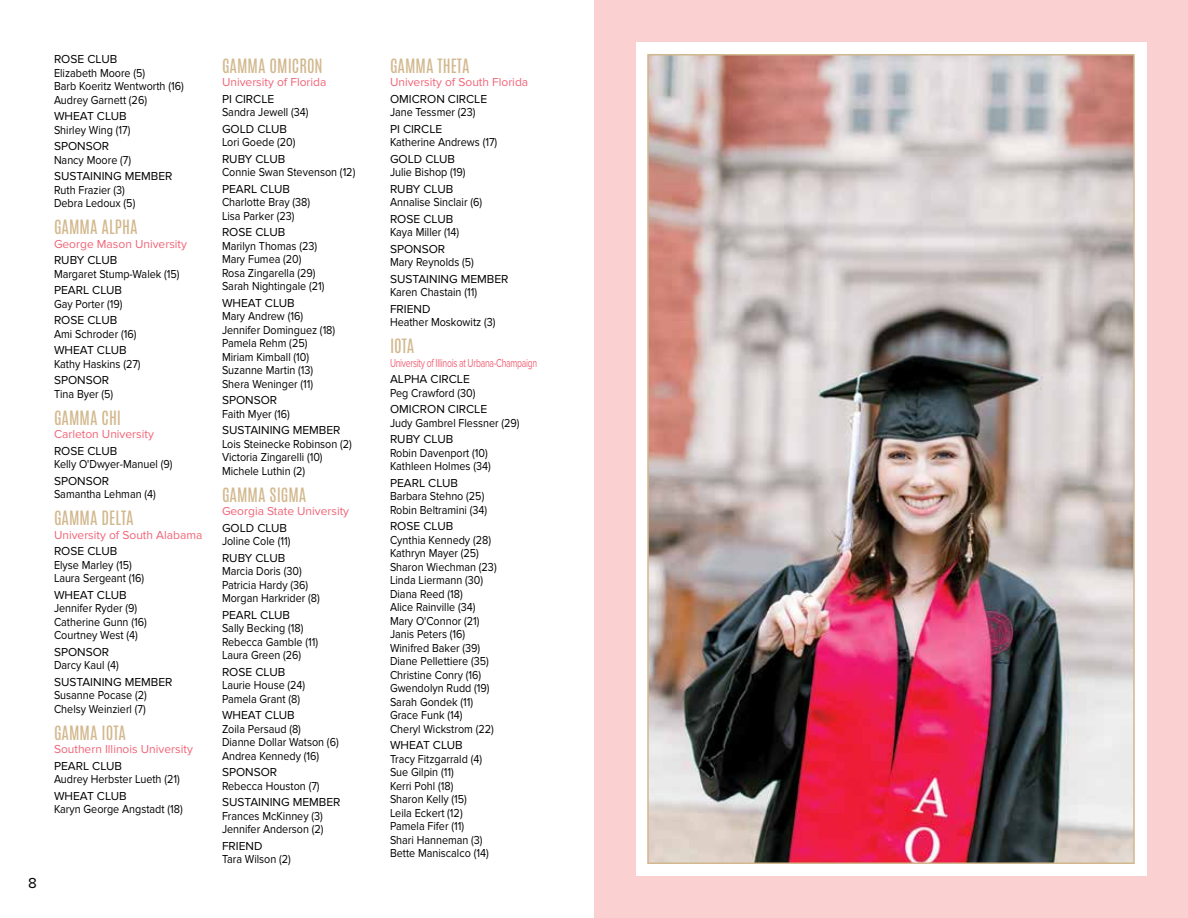
<style>
.page{position:relative;width:1188px;height:918px;background:#fff}
.page>*{position:absolute;margin:0;border:0;box-sizing:border-box;transform-origin:0 0}
.t1{font:16.5px "Antonio";color:#d2b88d}
.t2{font:15px "Proxima Nova";color:#000}
.t3{font:12px/13.5px "Proxima Nova";color:#000}
.t4{font:12px "Proxima Nova";color:#f16477}
.t5{font:12px "Proxima Nova";letter-spacing:-.03em;color:#f16477;scale:.72 1}
</style>
<div class="page">
<div style="left:594px;top:0;width:594px;height:918px;background:#fbd0d1"></div>
<svg style="left:636px;top:43px;width:510px;height:833px;background:#f5efea"></svg>
<img style="left:650px;top:57px;width:482px;height:804px">
<p class="t3" style="left:54px;top:53px;width:131px">ROSE CLUB<br>Elizabeth Moore (5)<br>Barb Koeritz Wentworth (16)<br>Audrey Garnett (26)</p>
<p class="t3" style="left:54px;top:110px;width:78px">WHEAT CLUB<br>Shirley Wing (17)</p>
<p class="t3" style="left:54px;top:140px;width:79px">SPONSOR<br>Nancy Moore (7)</p>
<p class="t3" style="left:54px;top:170px;width:120px">SUSTAINING MEMBER<br>Ruth Frazier (3)<br>Debra Ledoux (5)</p>
<h1 class="t1" style="left:54px;top:215px;width:85px">GAMMA ALPHA</h1>
<p class="t4" style="left:54px;top:237px;width:135px">George Mason University</p>
<p class="t3" style="left:54px;top:254px;width:127px">RUBY CLUB<br>Margaret Stump-Walek (15)</p>
<p class="t3" style="left:54px;top:284px;width:70px">PEARL CLUB<br>Gay Porter (19)</p>
<p class="t3" style="left:54px;top:314px;width:84px">ROSE CLUB<br>Ami Schroder (16)</p>
<p class="t3" style="left:54px;top:344px;width:88px">WHEAT CLUB<br>Kathy Haskins (27)</p>
<p class="t3" style="left:54px;top:374px;width:61px">SPONSOR<br>Tina Byer (5)</p>
<h1 class="t1" style="left:54px;top:406px;width:69px">GAMMA CHI</h1>
<p class="t4" style="left:54px;top:428px;width:101px">Carleton University</p>
<p class="t3" style="left:54px;top:444px;width:120px">ROSE CLUB<br>Kelly O'Dwyer-Manuel (9)</p>
<p class="t3" style="left:54px;top:474px;width:103px">SPONSOR<br>Samantha Lehman (4)</p>
<h1 class="t1" style="left:54px;top:506px;width:81px">GAMMA DELTA</h1>
<p class="t4" style="left:54px;top:528px;width:150px">University of South Alabama</p>
<p class="t3" style="left:54px;top:545px;width:92px">ROSE CLUB<br>Elyse Marley (15)<br>Laura Sergeant (16)</p>
<p class="t3" style="left:54px;top:588px;width:94px">WHEAT CLUB<br>Jennifer Ryder (9)<br>Catherine Gunn (16)<br>Courtney West (4)</p>
<p class="t3" style="left:54px;top:645px;width:66px">SPONSOR<br>Darcy Kaul (4)</p>
<p class="t3" style="left:54px;top:675px;width:120px">SUSTAINING MEMBER<br>Susanne Pocase (2)<br>Chelsy Weinzierl (7)</p>
<h1 class="t1" style="left:54px;top:721px;width:74px">GAMMA IOTA</h1>
<p class="t4" style="left:54px;top:743px;width:140px">Southern Illinois University</p>
<p class="t3" style="left:54px;top:759px;width:127px">PEARL CLUB<br>Audrey Herbster Lueth (21)</p>
<p class="t3" style="left:54px;top:789px;width:130px">WHEAT CLUB<br>Karyn George Angstadt (18)</p>
<p class="t2" style="left:28px;top:874px;width:10px">8</p>
<h1 class="t1" style="left:222px;top:54px;width:102px">GAMMA OMICRON</h1>
<p class="t4" style="left:222px;top:75px;width:106px">University of Florida</p>
<p class="t3" style="left:222px;top:92px;width:88px">PI CIRCLE<br>Sandra Jewell (34)</p>
<p class="t3" style="left:222px;top:122px;width:75px">GOLD CLUB<br>Lori Goede (20)</p>
<p class="t3" style="left:222px;top:152px;width:135px">RUBY CLUB<br>Connie Swan Stevenson (12)</p>
<p class="t3" style="left:222px;top:182px;width:90px">PEARL CLUB<br>Charlotte Bray (38)<br>Lisa Parker (23)</p>
<p class="t3" style="left:222px;top:226px;width:104px">ROSE CLUB<br>Marilyn Thomas (23)<br>Mary Fumea (20)<br>Rosa Zingarella (29)<br>Sarah Nightingale (21)</p>
<p class="t3" style="left:222px;top:296px;width:115px">WHEAT CLUB<br>Mary Andrew (16)<br>Jennifer Dominguez (18)<br>Pamela Rehm (25)<br>Miriam Kimball (10)<br>Suzanne Martin (13)<br>Shera Weninger (11)</p>
<p class="t3" style="left:222px;top:394px;width:69px">SPONSOR<br>Faith Myer (16)</p>
<p class="t3" style="left:222px;top:424px;width:131px">SUSTAINING MEMBER<br>Lois Steinecke Robinson (2)<br>Victoria Zingarelli (10)<br>Michele Luthin (2)</p>
<h1 class="t1" style="left:222px;top:483px;width:86px">GAMMA SIGMA</h1>
<p class="t4" style="left:222px;top:504px;width:129px">Georgia State University</p>
<p class="t3" style="left:222px;top:521px;width:70px">GOLD CLUB<br>Joline Cole (11)</p>
<p class="t3" style="left:222px;top:551px;width:99px">RUBY CLUB<br>Marcia Doris (30)<br>Patricia Hardy (36)<br>Morgan Harkrider (8)</p>
<p class="t3" style="left:222px;top:608px;width:98px">PEARL CLUB<br>Sally Becking (18)<br>Rebecca Gamble (11)<br>Laura Green (26)</p>
<p class="t3" style="left:222px;top:665px;width:85px">ROSE CLUB<br>Laurie House (24)<br>Pamela Grant (8)</p>
<p class="t3" style="left:222px;top:709px;width:118px">WHEAT CLUB<br>Zoila Persaud (8)<br>Dianne Dollar Watson (6)<br>Andrea Kennedy (16)</p>
<p class="t3" style="left:222px;top:766px;width:99px">SPONSOR<br>Rebecca Houston (7)</p>
<p class="t3" style="left:222px;top:796px;width:120px">SUSTAINING MEMBER<br>Frances McKinney (3)<br>Jennifer Anderson (2)</p>
<p class="t3" style="left:222px;top:839px;width:70px">FRIEND<br>Tara Wilson (2)</p>
<h1 class="t1" style="left:390px;top:54px;width:81px">GAMMA THETA</h1>
<p class="t4" style="left:390px;top:75px;width:140px">University of South Florida</p>
<p class="t3" style="left:390px;top:92px;width:99px">OMICRON CIRCLE<br>Jane Tessmer (23)</p>
<p class="t3" style="left:390px;top:122px;width:109px">PI CIRCLE<br>Katherine Andrews (17)</p>
<p class="t3" style="left:390px;top:152px;width:77px">GOLD CLUB<br>Julie Bishop (19)</p>
<p class="t3" style="left:390px;top:182px;width:94px">RUBY CLUB<br>Annalise Sinclair (6)</p>
<p class="t3" style="left:390px;top:212px;width:71px">ROSE CLUB<br>Kaya Miller (14)</p>
<p class="t3" style="left:390px;top:242px;width:85px">SPONSOR<br>Mary Reynolds (5)</p>
<p class="t3" style="left:390px;top:272px;width:120px">SUSTAINING MEMBER<br>Karen Chastain (11)</p>
<p class="t3" style="left:390px;top:302px;width:107px">FRIEND<br>Heather Moskowitz (3)</p>
<h1 class="t1" style="left:390px;top:334px;width:26px">IOTA</h1>
<p class="t5" style="left:390px;top:356px;width:206px">University of Illinois at Urbana-Champaign</p>
<p class="t3" style="left:390px;top:373px;width:87px">ALPHA CIRCLE<br>Peg Crawford (30)</p>
<p class="t3" style="left:390px;top:403px;width:131px">OMICRON CIRCLE<br>Judy Gambrel Flessner (29)</p>
<p class="t3" style="left:390px;top:433px;width:102px">RUBY CLUB<br>Robin Davenport (10)<br>Kathleen Holmes (34)</p>
<p class="t3" style="left:390px;top:476px;width:99px">PEARL CLUB<br>Barbara Stehno (25)<br>Robin Beltramini (34)</p>
<p class="t3" style="left:390px;top:520px;width:108px">ROSE CLUB<br>Cynthia Kennedy (28)<br>Kathryn Mayer (25)<br>Sharon Wiechman (23)<br>Linda Liermann (30)<br>Diana Reed (18)<br>Alice Rainville (34)<br>Mary O'Connor (21)<br>Janis Peters (16)<br>Winifred Baker (39)<br>Diane Pellettiere (35)<br>Christine Conry (16)<br>Gwendolyn Rudd (19)<br>Sarah Gondek (11)<br>Grace Funk (14)<br>Cheryl Wickstrom (22)</p>
<p class="t3" style="left:390px;top:739px;width:100px">WHEAT CLUB<br>Tracy Fitzgarrald (4)<br>Sue Gilpin (11)<br>Kerri Pohl (18)<br>Sharon Kelly (15)<br>Leila Eckert (12)<br>Pamela Fifer (11)<br>Shari Hanneman (3)<br>Bette Maniscalco (14)</p>
</div>
